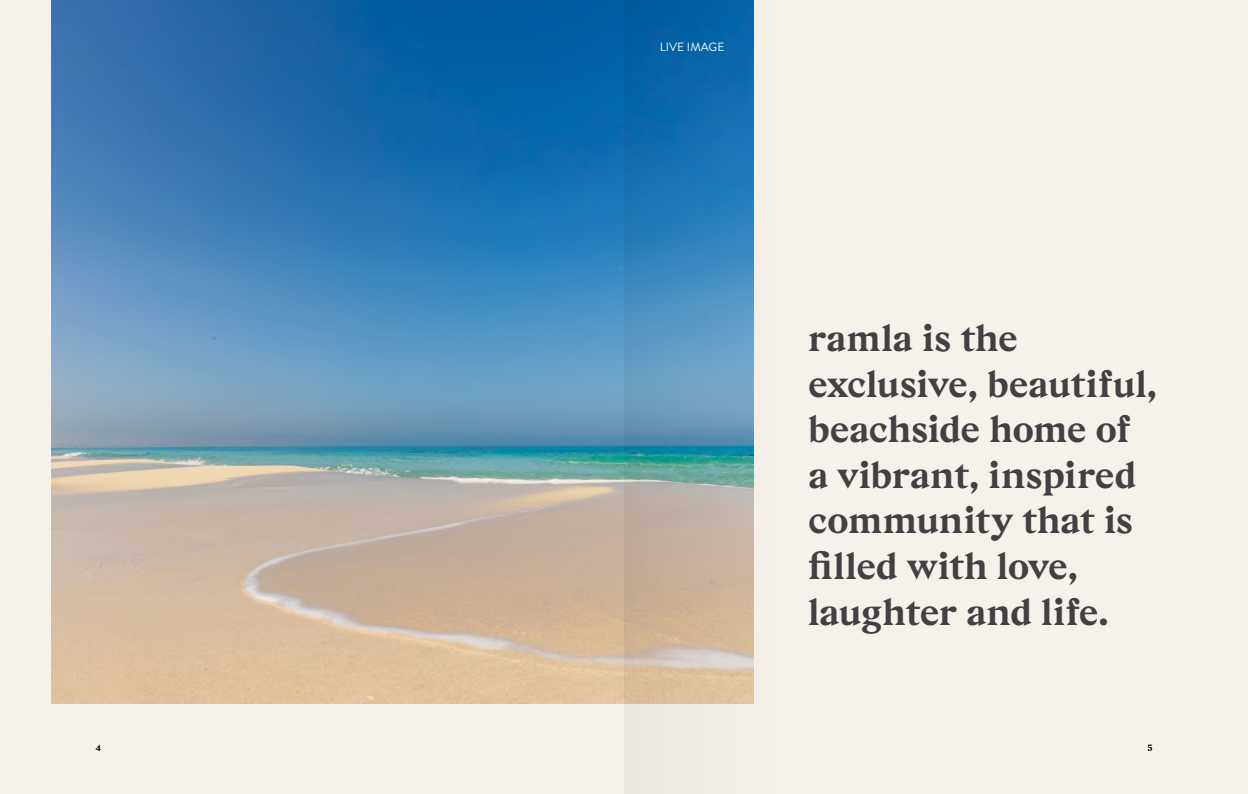
<style>
.page{position:relative;width:1248px;height:794px;background:#fff}
.page>*{position:absolute;margin:0;border:0;box-sizing:border-box;transform-origin:0 0}
.t1{font:700 38px/45.6px "Gza";letter-spacing:-.015em;color:#414042}
.t2{font:12px "Brandon Grotesque";color:#fff}
.t3{font:700 10px "Gza";color:#000}
</style>
<div class="page">
<div style="left:0;top:0;width:1247px;height:794px;background:#f7f1ec"></div>
<img style="left:51px;top:0;width:573px;height:703px">
<svg style="left:624px;top:0;width:160px;height:794px;background:#8babbe"></svg>
<p class="t2" style="left:660px;top:39px;width:66px">LIVE IMAGE</p>
<p class="t1" style="left:808px;top:314px;width:351px">ramla is the exclusive, beautiful, beachside home of a vibrant, inspired community that is filled with love, laughter and life.</p>
<p class="t3" style="left:95px;top:740px;width:7px">4</p>
<p class="t3" style="left:1147px;top:740px;width:7px">5</p>
</div>
